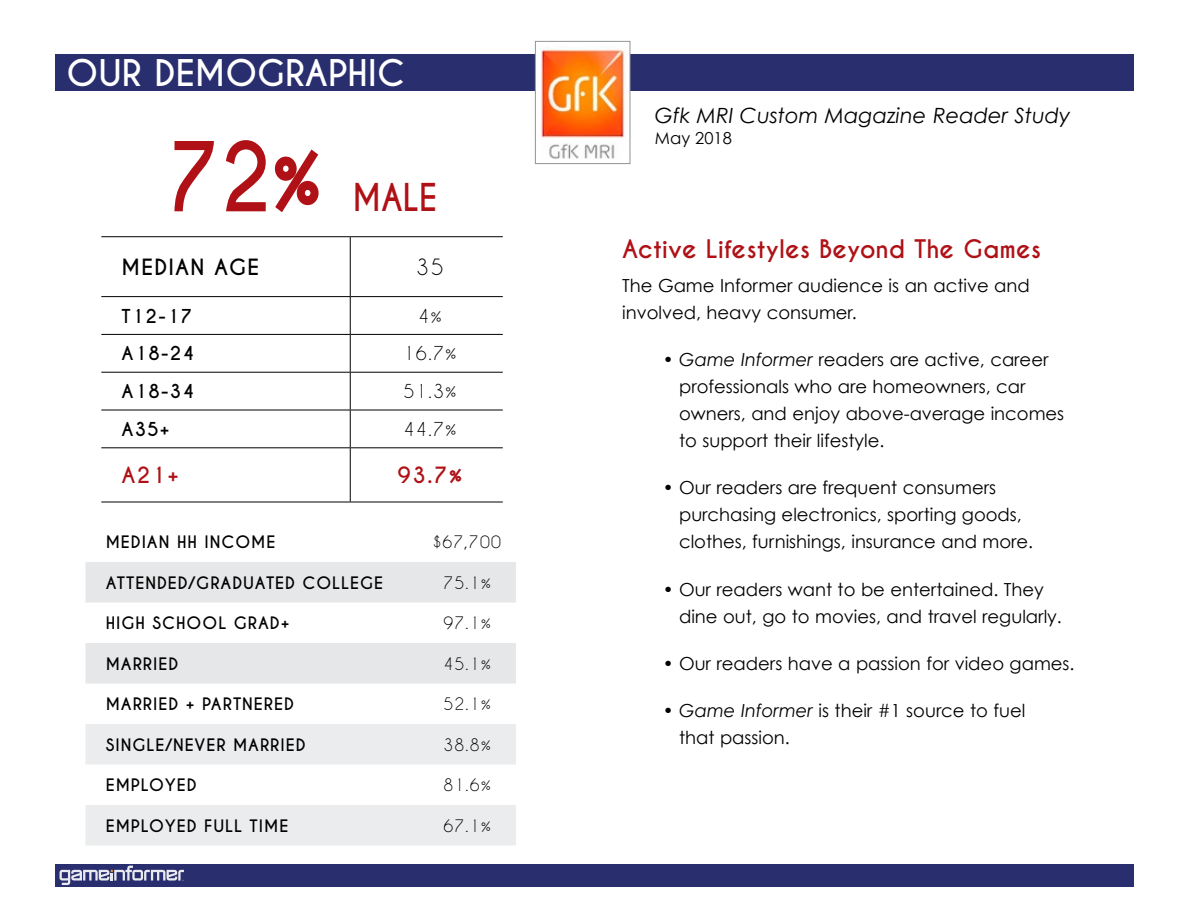
<style>
.page{position:relative;width:1188px;height:918px;background:#fff}
.page>*{position:absolute;margin:0;border:0;box-sizing:border-box;transform-origin:0 0}
.t1{font:700 90px "Caviar Dreams";color:#af1116;scale:.9 1}
.t2{font:700 36px "Caviar Dreams";color:#af1116;scale:.9 1}
.t3{font:700 34.5px "Caviar Dreams";color:#fff}
.t4{font:700 24px "Caviar Dreams";color:#af1116}
.t5{font:italic 21px "Century Gothic";color:#000}
.t6{font:700 21px "Caviar Dreams";letter-spacing:.06em;color:#000}
.t7{font:700 21px "Caviar Dreams";color:#af1116}
.t8{font:21px "Caviar Dreams";color:#000}
.t9{font:18px/27px "Century Gothic";color:#000}
.t10{font:700 18px "Caviar Dreams";letter-spacing:.06em;color:#000}
.t11{font:18px "Caviar Dreams";color:#000}
.t12{font:16.5px "Century Gothic";color:#000}
.t13{font:700 16.2px "Caviar Dreams";letter-spacing:.06em;color:#000}
.t14{font:16.2px "Caviar Dreams";letter-spacing:.08em;color:#000}
.t15{font:1.65px "Helvetica";color:#fff}
.s1{font-style:italic}
</style>
<div class="page">
<div style="left:55px;top:54px;width:1079px;height:36px;background:#292f6e"></div>
<div style="left:55px;top:864px;width:1079px;height:23px;background:#292f6e"></div>
<svg style="left:60px;top:866px;width:124px;height:19px"></svg>
<svg style="left:86px;top:562px;width:430px;height:122px;fill:#e6e7e8"></svg>
<svg style="left:86px;top:724px;width:430px;height:122px;fill:#ebeced"></svg>
<hr style="left:101px;top:236px;width:249px;height:1px;background:#000">
<hr style="left:350px;top:236px;width:153px;height:1px;background:#000">
<hr style="left:350px;top:237px;width:1px;height:59px;background:#000">
<hr style="left:101px;top:296px;width:249px;height:1px;background:#000">
<hr style="left:350px;top:296px;width:153px;height:1px;background:#000">
<hr style="left:350px;top:297px;width:1px;height:37px;background:#000">
<hr style="left:101px;top:334px;width:249px;height:1px;background:#000">
<hr style="left:350px;top:334px;width:153px;height:1px;background:#000">
<hr style="left:350px;top:335px;width:1px;height:37px;background:#000">
<hr style="left:101px;top:372px;width:249px;height:1px;background:#000">
<hr style="left:350px;top:372px;width:153px;height:1px;background:#000">
<hr style="left:350px;top:373px;width:1px;height:37px;background:#000">
<hr style="left:101px;top:410px;width:249px;height:1px;background:#000">
<hr style="left:350px;top:410px;width:153px;height:1px;background:#000">
<hr style="left:350px;top:410px;width:1px;height:37px;background:#000">
<hr style="left:350px;top:448px;width:1px;height:54px;background:#000">
<hr style="left:101px;top:447px;width:249px;height:1px;background:#000">
<hr style="left:101px;top:502px;width:249px;height:1px;background:#000">
<hr style="left:350px;top:447px;width:153px;height:1px;background:#000">
<hr style="left:350px;top:502px;width:153px;height:1px;background:#000">
<img style="left:537px;top:46px;width:91px;height:113px">
<div style="left:535px;top:41px;width:95px;height:123px;border:1px solid #919396"></div>
<h3 class="t3" style="left:67px;top:52px;width:340px">OUR DEMOGRAPHIC</h3>
<h1 class="t1" style="left:168px;top:123px;width:172px">72%</h1>
<h2 class="t2" style="left:352px;top:176px;width:95px">MALE</h2>
<p class="t6" style="left:122px;top:254px;width:139px">MEDIAN AGE</p>
<p class="t8" style="left:416px;top:254px;width:29px">35</p>
<p class="t10" style="left:122px;top:305px;width:72px">T12-17</p>
<p class="t11" style="left:418px;top:305px;width:25px">4%</p>
<p class="t10" style="left:122px;top:343px;width:74px">A18-24</p>
<p class="t11" style="left:404px;top:343px;width:54px">16.7%</p>
<p class="t10" style="left:122px;top:380px;width:74px">A18-34</p>
<p class="t11" style="left:404px;top:381px;width:54px">51.3%</p>
<p class="t10" style="left:122px;top:418px;width:50px">A35+</p>
<p class="t11" style="left:404px;top:418px;width:54px">44.7%</p>
<p class="t7" style="left:122px;top:463px;width:59px">A21+</p>
<p class="t7" style="left:398px;top:463px;width:66px">93.7%</p>
<p class="t13" style="left:106px;top:532px;width:171px">MEDIAN HH INCOME</p>
<p class="t14" style="left:433px;top:532px;width:69px">$67,700</p>
<p class="t13" style="left:106px;top:573px;width:279px">ATTENDED/GRADUATED COLLEGE</p>
<p class="t14" style="left:443px;top:573px;width:49px">75.1%</p>
<p class="t13" style="left:106px;top:613px;width:185px">HIGH SCHOOL GRAD+</p>
<p class="t14" style="left:443px;top:613px;width:49px">97.1%</p>
<p class="t13" style="left:106px;top:654px;width:74px">MARRIED</p>
<p class="t14" style="left:443px;top:654px;width:49px">45.1%</p>
<p class="t13" style="left:106px;top:694px;width:190px">MARRIED + PARTNERED</p>
<p class="t14" style="left:443px;top:694px;width:49px">52.1%</p>
<p class="t13" style="left:106px;top:735px;width:201px">SINGLE/NEVER MARRIED</p>
<p class="t14" style="left:443px;top:735px;width:49px">38.8%</p>
<p class="t13" style="left:106px;top:775px;width:92px">EMPLOYED</p>
<p class="t14" style="left:443px;top:775px;width:49px">81.6%</p>
<p class="t13" style="left:106px;top:816px;width:184px">EMPLOYED FULL TIME</p>
<p class="t14" style="left:443px;top:816px;width:49px">67.1%</p>
<p class="t15" style="left:183px;top:879px;width:3px">®</p>
<p class="t5" style="left:655px;top:102px;width:417px">Gfk MRI Custom Magazine Reader Study</p>
<p class="t12" style="left:655px;top:128px;width:78px">May 2018</p>
<h3 class="t4" style="left:622px;top:235px;width:421px">Active Lifestyles Beyond The Games</h3>
<p class="t9" style="left:622px;top:272px;width:409px">The Game Informer audience is an active and involved, heavy consumer.</p>
<p class="t9" style="left:679px;top:346px;width:387px;text-indent:-16px">• <span class="s1">Game Informer</span> readers are active, career professionals who are homeowners, car owners, and enjoy above-average incomes to support their lifestyle.</p>
<p class="t9" style="left:679px;top:474px;width:356px;text-indent:-16px">• Our readers are frequent consumers purchasing electronics, sporting goods, clothes, furnishings, insurance and more.</p>
<p class="t9" style="left:679px;top:575px;width:384px;text-indent:-16px">• Our readers want to be entertained. They dine out, go to movies, and travel regularly.</p>
<p class="t9" style="left:663px;top:650px;width:413px">• Our readers have a passion for video games.</p>
<p class="t9" style="left:679px;top:697px;width:348px;text-indent:-16px">• <span class="s1">Game Informer</span> is their #1 source to fuel that passion.</p>
</div>
